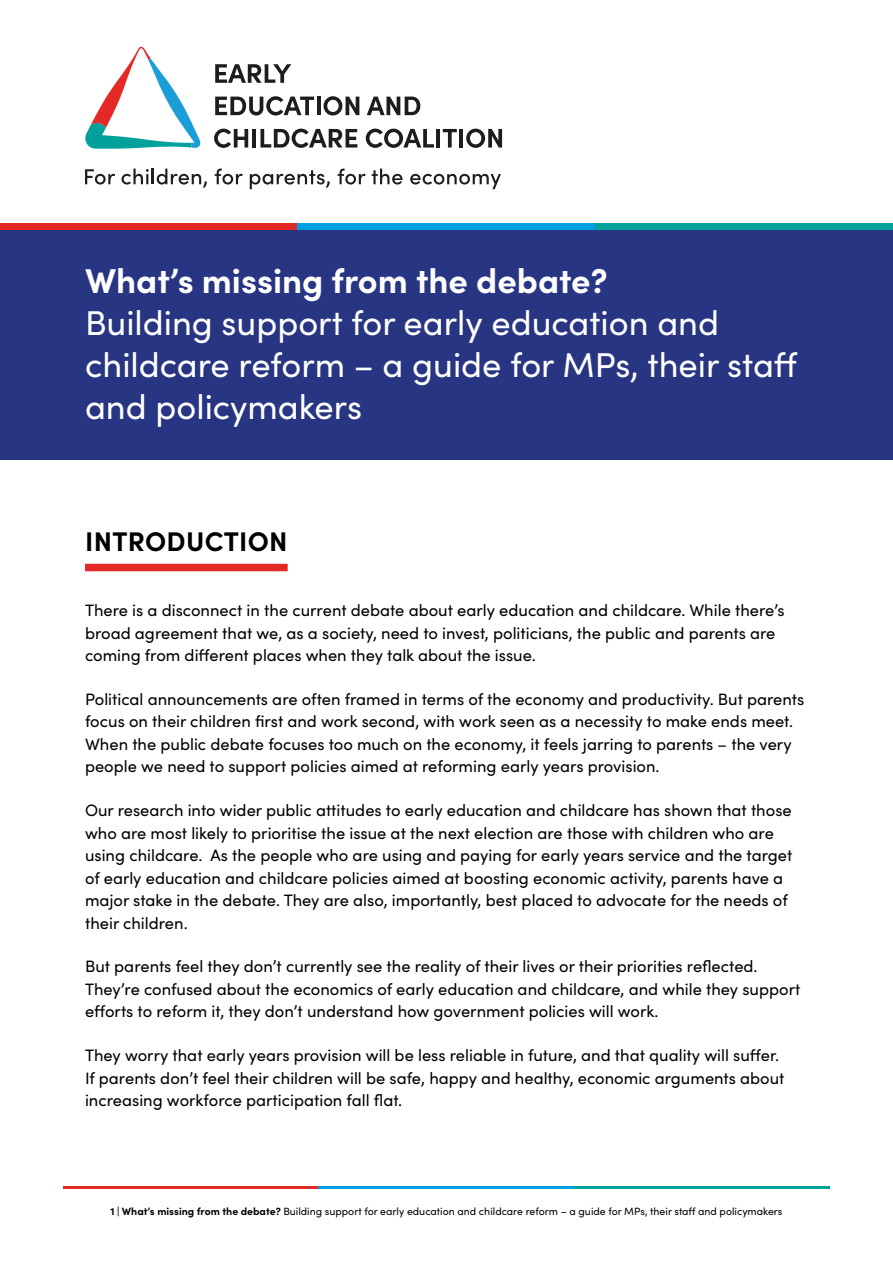
<style>
.page{position:relative;width:893px;height:1263px;background:#fff}
.page>*{position:absolute;margin:0;border:0;box-sizing:border-box;transform-origin:0 0}
.t1{font:34.5px/42px "Sofia Pro";color:#fff}
.t2{font:700 34.5px "Sofia Pro";color:#fff}
.t3{font:700 27px "Sofia Pro";letter-spacing:.01em;color:#000}
.t4{font:16.5px/22.5px "Sofia Pro";color:#000}
.t5{font:10.5px "Sofia Pro";color:#000}
.s1{font-weight:700}
</style>
<div class="page">
<hr style="left:64px;top:1186px;width:255px;height:2px;background:#e32926">
<hr style="left:319px;top:1186px;width:255px;height:2px;background:#009ee3">
<hr style="left:574px;top:1186px;width:255px;height:2px;background:#00a199">
<div style="left:0;top:227px;width:893px;height:232px;background:#283583"></div>
<svg style="left:85px;top:169px;width:30px;height:16px"></svg>
<svg style="left:122px;top:169px;width:85px;height:19px"></svg>
<svg style="left:215px;top:169px;width:28px;height:16px"></svg>
<svg style="left:250px;top:170px;width:80px;height:19px"></svg>
<svg style="left:338px;top:169px;width:27px;height:16px"></svg>
<svg style="left:372px;top:169px;width:30px;height:16px"></svg>
<svg style="left:410px;top:174px;width:91px;height:15px"></svg>
<svg style="left:215px;top:64px;width:76px;height:19px"></svg>
<svg style="left:215px;top:96px;width:99px;height:19px"></svg>
<hr style="left:317px;top:97px;width:3px;height:18px;background:#1d1e1c">
<svg style="left:323px;top:96px;width:36px;height:19px"></svg>
<svg style="left:367px;top:97px;width:53px;height:18px"></svg>
<svg style="left:214px;top:129px;width:34px;height:19px"></svg>
<hr style="left:252px;top:129px;width:4px;height:19px;background:#1d1e1c">
<svg style="left:260px;top:129px;width:97px;height:19px"></svg>
<svg style="left:366px;top:129px;width:68px;height:19px"></svg>
<hr style="left:436px;top:129px;width:4px;height:19px;background:#1d1e1c">
<svg style="left:443px;top:129px;width:14px;height:19px"></svg>
<hr style="left:459px;top:129px;width:4px;height:19px;background:#1d1e1c">
<svg style="left:466px;top:129px;width:36px;height:19px"></svg>
<svg style="left:85px;top:47px;width:116px;height:102px"></svg>
<div style="left:0;top:223px;width:298px;height:7px;background:#e32926"></div>
<div style="left:298px;top:223px;width:297px;height:7px;background:#009ee3"></div>
<div style="left:595px;top:223px;width:298px;height:7px;background:#00a199"></div>
<div style="left:85px;top:564px;width:203px;height:7px;background:#e32926"></div>
<h1 class="t2" style="left:85px;top:255px;width:524px">What’s missing from the debate?</h1>
<h1 class="t1" style="left:85px;top:300px;width:714px">Building support for early education and childcare reform – a guide for MPs, their staff and policymakers</h1>
<h2 class="t3" style="left:85px;top:521px;width:204px">INTRODUCTION</h2>
<p class="t4" style="left:85px;top:598px;width:701px">There is a disconnect in the current debate about early education and childcare. While there’s broad agreement that we, as a society, need to invest, politicians, the public and parents are coming from different places when they talk about the issue.</p>
<p class="t4" style="left:85px;top:687px;width:721px">Political announcements are often framed in terms of the economy and productivity. But parents focus on their children first and work second, with work seen as a necessity to make ends meet.<br>When the public debate focuses too much on the economy, it feels jarring to parents – the very people we need to support policies aimed at reforming early years provision.</p>
<p class="t4" style="left:85px;top:798px;width:709px">Our research into wider public attitudes to early education and childcare has shown that those who are most likely to prioritise the issue at the next election are those with children who are using childcare. As the people who are using and paying for early years service and the target of early education and childcare policies aimed at boosting economic activity, parents have a major stake in the debate. They are also, importantly, best placed to advocate for the needs of their children.</p>
<p class="t4" style="left:85px;top:954px;width:717px">But parents feel they don’t currently see the reality of their lives or their priorities reflected.<br>They’re confused about the economics of early education and childcare, and while they support efforts to reform it, they don’t understand how government policies will work.</p>
<p class="t4" style="left:85px;top:1043px;width:701px">They worry that early years provision will be less reliable in future, and that quality will suffer.<br>If parents don’t feel their children will be safe, happy and healthy, economic arguments about increasing workforce participation fall flat.</p>
<p class="t5" style="left:110px;top:1203px;width:673px"><span class="s1">1 | What’s missing from the debate?</span> Building support for early education and childcare reform – a guide for MPs, their staff and policymakers</p>
</div>
